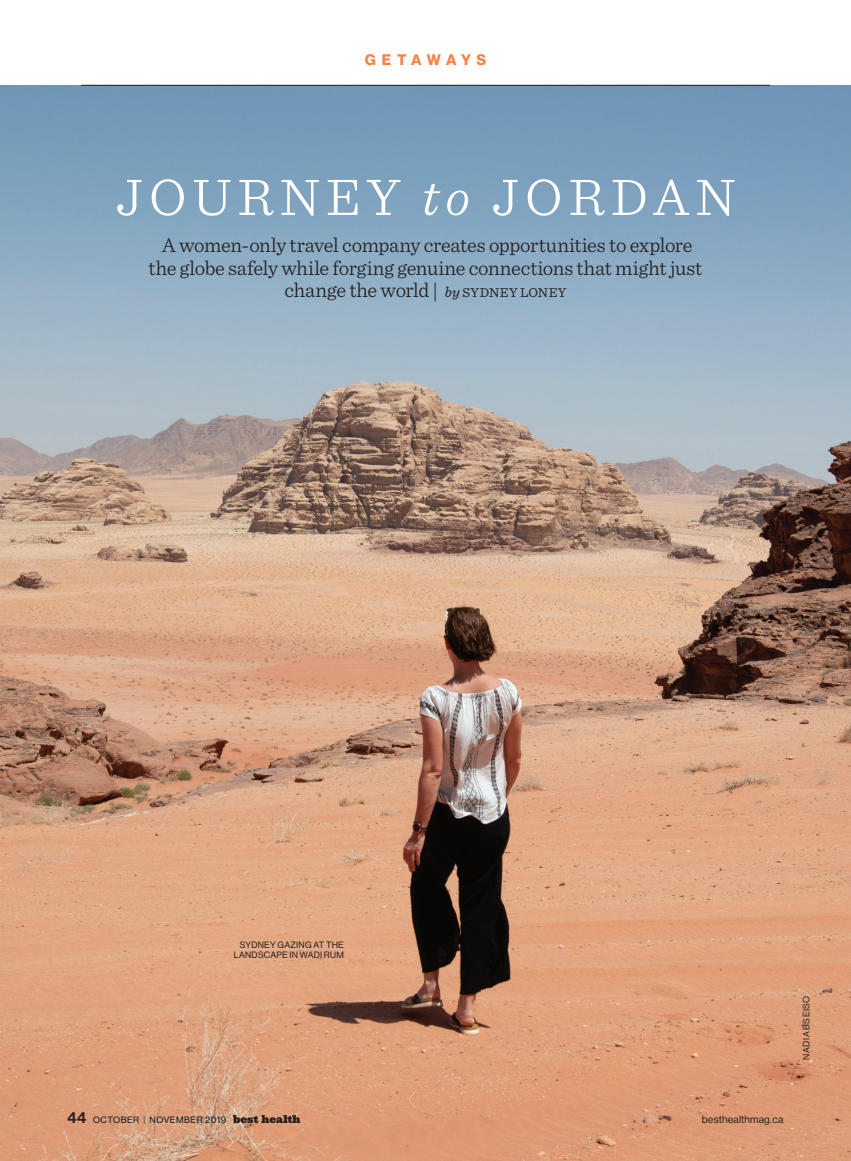
<style>
.page{position:relative;width:851px;height:1161px;background:#fff}
.page>*{position:absolute;margin:0;border:0;box-sizing:border-box;transform-origin:0 0}
.t1{font:300 54px "Sentinel";letter-spacing:.11em;color:#fff}
.DECK{font:300 21px/22.5px "Sentinel";letter-spacing:-.015em;color:#231f20;text-align:center}
.t2{font:15px "N Haas Grotesk DS Std 75 Bd";letter-spacing:.34em;color:#f58345}
.t3{font:10.5px "N Haas Grotesk DS Std 55 Rg";letter-spacing:.015em;color:#231f20}
.PRODUCT_INFO{font:9px/10.5px "N Haas Grotesk DS Std 55 Rg";letter-spacing:.025em;color:#231f20;text-align:right}
.t4{font:9px "N Haas Grotesk DS Std 55 Rg";letter-spacing:.065em;color:#011622}
.GUTTER_CREDIT{font:9px "N Haas Grotesk DS Std 55 Rg";letter-spacing:.055em;color:#231f20}
.s1{font-style:italic}
.s2{font-weight:400;font-style:italic;font-size:15px}
.s3{font-weight:400;font-size:13.5px}
.s4{font-family:"N Haas Grotesk DS Std 65 Md";font-size:15px;color:#231f20}
.s5{font-family:"N Haas Grotesk DS Std 35 X Lt"}
.s6{font-family:"Ziggurat";font-weight:900;font-size:10.5px;color:#231f20}
</style>
<div class="page">
<img style="left:0;top:85px;width:850px;height:1076px">
<hr style="left:81px;top:85px;width:689px;height:1px;background:#231f20">
<p class="t2" style="left:365px;top:51px;width:123px">GETAWAYS</p>
<p class="t1" style="left:115px;top:157px;width:621px">JOURNEY <span class="s1">to</span> JORDAN</p>
<p class="DECK" style="left:149px;top:233px;width:555px">A women-only travel company creates opportunities to explore the globe safely while forging genuine connections that might just change the world | <span class="s2">by</span> <span class="s3">SYDNEY LONEY</span></p>
<p class="PRODUCT_INFO" style="left:234px;top:939px;width:111px">SYDNEY GAZING AT THE<br>LANDSCAPE IN WADI RUM</p>
<p class="GUTTER_CREDIT" style="left:801px;top:1060px;width:65px;rotate:-90deg">NADIA BSEISO</p>
<p class="t4" style="left:68px;top:1114px;width:234px"><span class="s4">44</span> OCTOBER <span class="s5">|</span> NOVEMBER 2019 <span class="s6">best health</span></p>
<p class="t3" style="left:702px;top:1113px;width:83px">besthealthmag.ca</p>
</div>
